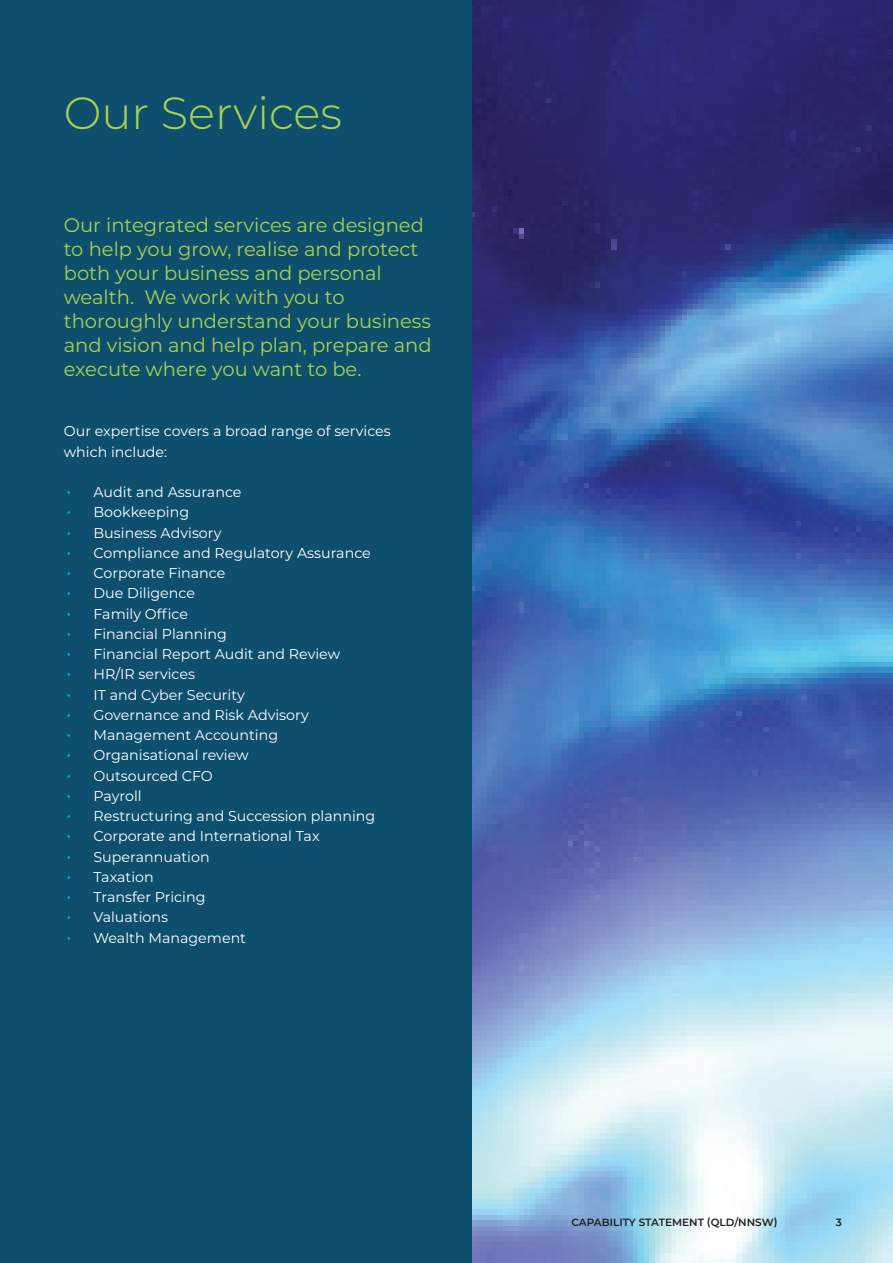
<style>
.page{position:relative;width:893px;height:1263px;background:#fff}
.page>*{position:absolute;margin:0;border:0;box-sizing:border-box;transform-origin:0 0}
.t1{font:300 45px "Montserrat";color:#aad150}
.t2{font:19.5px/24px "Montserrat";color:#aad150}
.t3{font:14.25px/20.2px "Montserrat";color:#fff}
.t4{font:600 10.5px "Montserrat";color:#231f20}
.s1{font-size:16.5px;color:#00aeef}
</style>
<div class="page">
<div style="left:0;top:0;width:472px;height:1263px;background:#0e4f6e"></div>
<img style="left:472px;top:0;width:421px;height:1263px">
<h1 class="t1" style="left:64px;top:82px;width:280px">Our Services</h1>
<h2 class="t2" style="left:64px;top:212px;width:369px">Our integrated services are designed to help you grow, realise and protect both your business and personal wealth. We work with you to thoroughly understand your business and vision and help plan, prepare and execute where you want to be.</h2>
<p class="t3" style="left:64px;top:421px;width:329px">Our expertise covers a broad range of services which include:</p>
<p class="t3" style="left:67px;top:481px;width:176px"><span class="s1">•</span> Audit and Assurance</p>
<p class="t3" style="left:67px;top:502px;width:124px"><span class="s1">•</span> Bookkeeping</p>
<p class="t3" style="left:67px;top:522px;width:157px"><span class="s1">•</span> Business Advisory</p>
<p class="t3" style="left:67px;top:542px;width:306px"><span class="s1">•</span> Compliance and Regulatory Assurance</p>
<p class="t3" style="left:67px;top:562px;width:160px"><span class="s1">•</span> Corporate Finance</p>
<p class="t3" style="left:67px;top:583px;width:130px"><span class="s1">•</span> Due Diligence</p>
<p class="t3" style="left:67px;top:603px;width:123px"><span class="s1">•</span> Family Office</p>
<p class="t3" style="left:67px;top:623px;width:162px"><span class="s1">•</span> Financial Planning</p>
<p class="t3" style="left:67px;top:643px;width:275px"><span class="s1">•</span> Financial Report Audit and Review</p>
<p class="t3" style="left:67px;top:664px;width:130px"><span class="s1">•</span> HR/IR services</p>
<p class="t3" style="left:67px;top:684px;width:180px"><span class="s1">•</span> IT and Cyber Security</p>
<p class="t3" style="left:67px;top:704px;width:244px"><span class="s1">•</span> Governance and Risk Advisory</p>
<p class="t3" style="left:67px;top:724px;width:213px"><span class="s1">•</span> Management Accounting</p>
<p class="t3" style="left:67px;top:745px;width:184px"><span class="s1">•</span> Organisational review</p>
<p class="t3" style="left:67px;top:765px;width:148px"><span class="s1">•</span> Outsourced CFO</p>
<p class="t3" style="left:67px;top:785px;width:77px"><span class="s1">•</span> Payroll</p>
<p class="t3" style="left:67px;top:805px;width:310px"><span class="s1">•</span> Restructuring and Succession planning</p>
<p class="t3" style="left:67px;top:826px;width:255px"><span class="s1">•</span> Corporate and International Tax</p>
<p class="t3" style="left:67px;top:846px;width:145px"><span class="s1">•</span> Superannuation</p>
<p class="t3" style="left:67px;top:866px;width:89px"><span class="s1">•</span> Taxation</p>
<p class="t3" style="left:67px;top:886px;width:140px"><span class="s1">•</span> Transfer Pricing</p>
<p class="t3" style="left:67px;top:907px;width:103px"><span class="s1">•</span> Valuations</p>
<p class="t3" style="left:67px;top:927px;width:181px"><span class="s1">•</span> Wealth Management</p>
<p class="t4" style="left:571px;top:1215px;width:208px">CAPABILITY STATEMENT (QLD/NNSW)</p>
<p class="t4" style="left:836px;top:1215px;width:8px">3</p>
</div>
